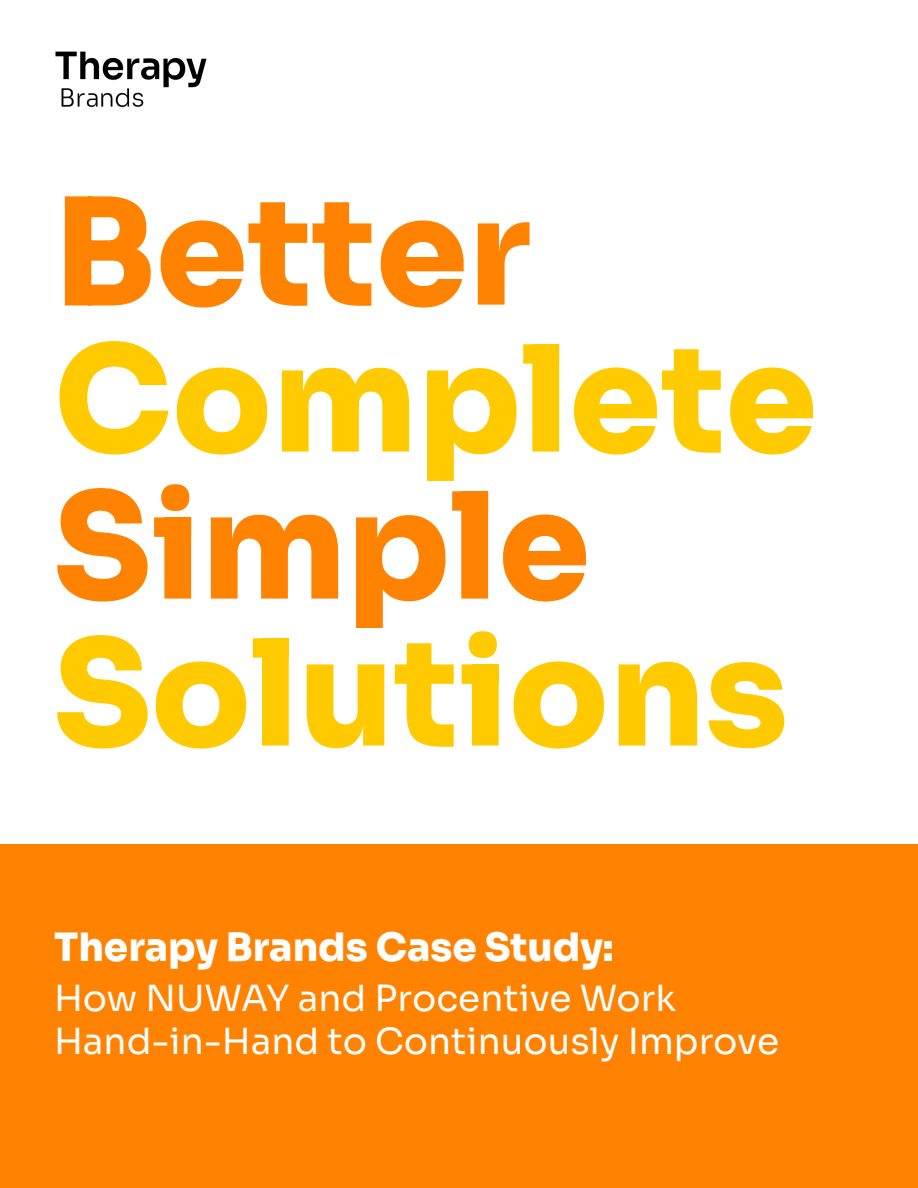
<style>
.page{position:relative;width:918px;height:1188px;background:#fff}
.page>*{position:absolute;margin:0;border:0;box-sizing:border-box;transform-origin:0 0}
.t1{font:800 147px "Sora";color:#ffcb00}
.t2{font:800 147px "Sora";color:#ff8200}
.t3{font:800 39px "Sora";color:#fff}
.t4{font:36px/43.2px "Sora";color:#fff}
</style>
<div class="page">
<img style="left:55px;top:51px;width:152px;height:57px">
<div style="left:0;top:844px;width:918px;height:344px;background:#ff8200"></div>
<h1 class="t2" style="left:54px;top:131px;width:478px">Better</h1>
<h1 class="t1" style="left:54px;top:278px;width:765px">Complete</h1>
<h1 class="t2" style="left:54px;top:425px;width:538px">Simple</h1>
<h1 class="t1" style="left:54px;top:572px;width:735px">Solutions</h1>
<p class="t3" style="left:54px;top:915px;width:561px">Therapy Brands Case Study:</p>
<p class="t4" style="left:54px;top:973px;width:727px">How NUWAY and Procentive Work<br>Hand-in-Hand to Continuously Improve</p>
</div>
